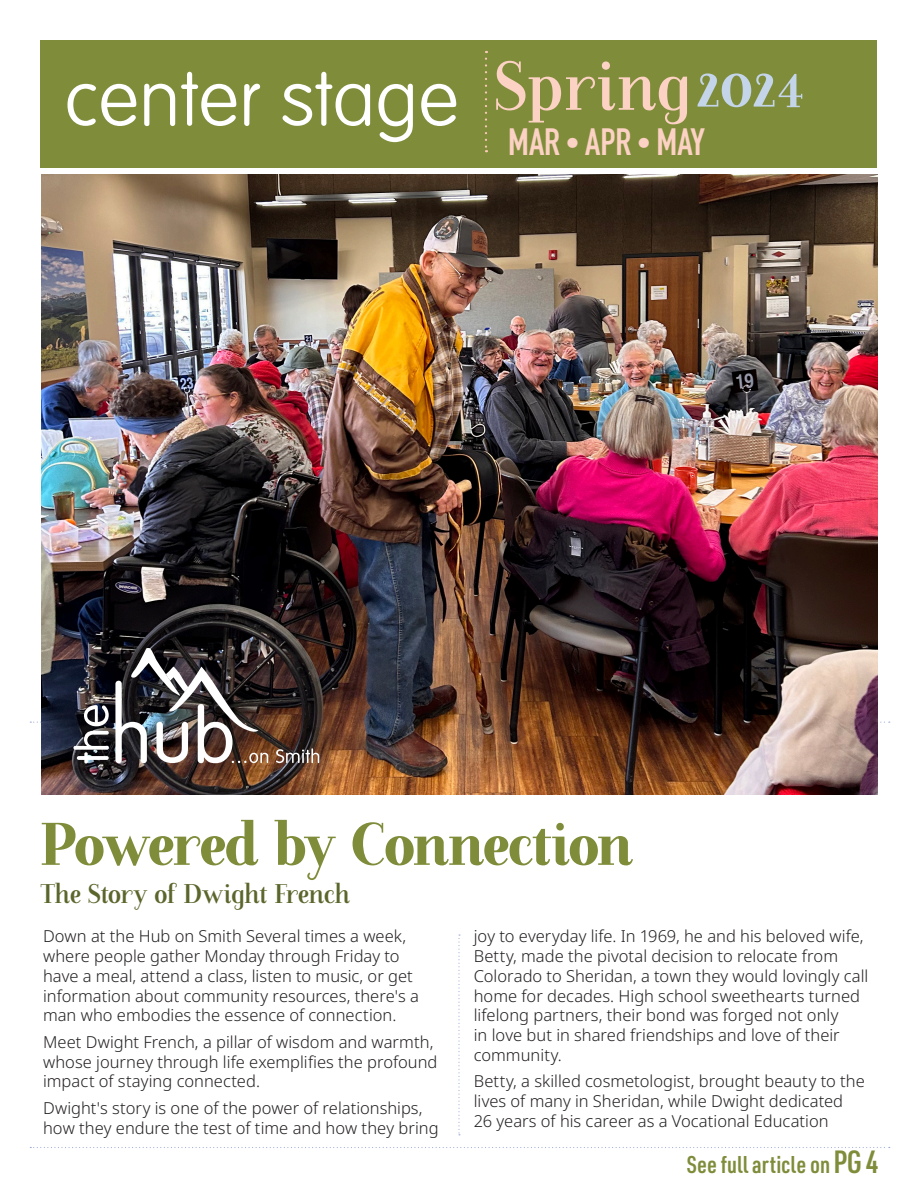
<style>
.page{position:relative;width:918px;height:1188px;background:#fff}
.page>*{position:absolute;margin:0;border:0;box-sizing:border-box;transform-origin:0 0}
.Title_Heading_Date{font:69px "Farewell Angelina Sample";color:#c4d4e9}
.Cont_Header{font:700 60px "Farewell Angelina";letter-spacing:-.025em;color:#7f8c3a}
.Title_Heading_Month{font:37.5px "DIN Engschrift Std";color:#fcd2c4}
.t1{font:27px "Farewell Angelina";letter-spacing:-.015em;color:#5b662c}
.t2{font:600 23.85px "URWDIN Cond";letter-spacing:.005em;color:#7f8c3a}
.t3{font:300 16.5px/19.8px "Noto Sans";color:#231f20}
.s1{font-size:58.5px}
.s2{font-size:28.5px}
.s3{font-size:31.5px}
</style>
<div class="page">
<div style="left:41px;top:40px;width:836px;height:128px;background:#7f8c3a"></div>
<svg style="left:30px;top:1147px;width:860px;height:1px"></svg>
<svg style="left:458px;top:934px;width:2px;height:201px"></svg>
<svg style="left:485px;top:59px;width:2px;height:93px"></svg>
<img style="left:41px;top:175px;width:837px;height:620px">
<img style="left:30px;top:648px;width:860px;height:116px">
<svg style="left:68px;top:72px;width:388px;height:70px"></svg>
<svg style="left:496px;top:61px;width:191px;height:64px"></svg>
<p class="Title_Heading_Date" style="left:696px;top:51px;width:108px">202<span class="s1">4</span></p>
<p class="Title_Heading_Month" style="left:508px;top:120px;width:198px">MAR <span class="s2">•</span> APR <span class="s2">•</span> MAY</p>
<p class="Cont_Header" style="left:40px;top:811px;width:594px">Powered by Connection</p>
<p class="t1" style="left:40px;top:879px;width:311px">The Story of Dwight French</p>
<p class="t3" style="left:43px;top:927px;width:377px">Down at the Hub on Smith Several times a week, where people gather Monday through Friday to have a meal, attend a class, listen to music, or get information about community resources, there's a man who embodies the essence of connection.</p>
<p class="t3" style="left:43px;top:1032px;width:396px">Meet Dwight French, a pillar of wisdom and warmth, whose journey through life exemplifies the profound impact of staying connected.</p>
<p class="t3" style="left:43px;top:1099px;width:397px">Dwight's story is one of the power of relationships, how they endure the test of time and how they bring</p>
<p class="t3" style="left:474px;top:927px;width:396px">joy to everyday life. In 1969, he and his beloved wife, Betty, made the pivotal decision to relocate from Colorado to Sheridan, a town they would lovingly call home for decades. High school sweethearts turned lifelong partners, their bond was forged not only<br>in love but in shared friendships and love of their community.</p>
<p class="t3" style="left:474px;top:1072px;width:393px">Betty, a skilled cosmetologist, brought beauty to the lives of many in Sheridan, while Dwight dedicated<br>26 years of his career as a Vocational Education</p>
<p class="t2" style="left:687px;top:1148px;width:193px">See full article on<span class="s3">PG 4</span></p>
</div>
